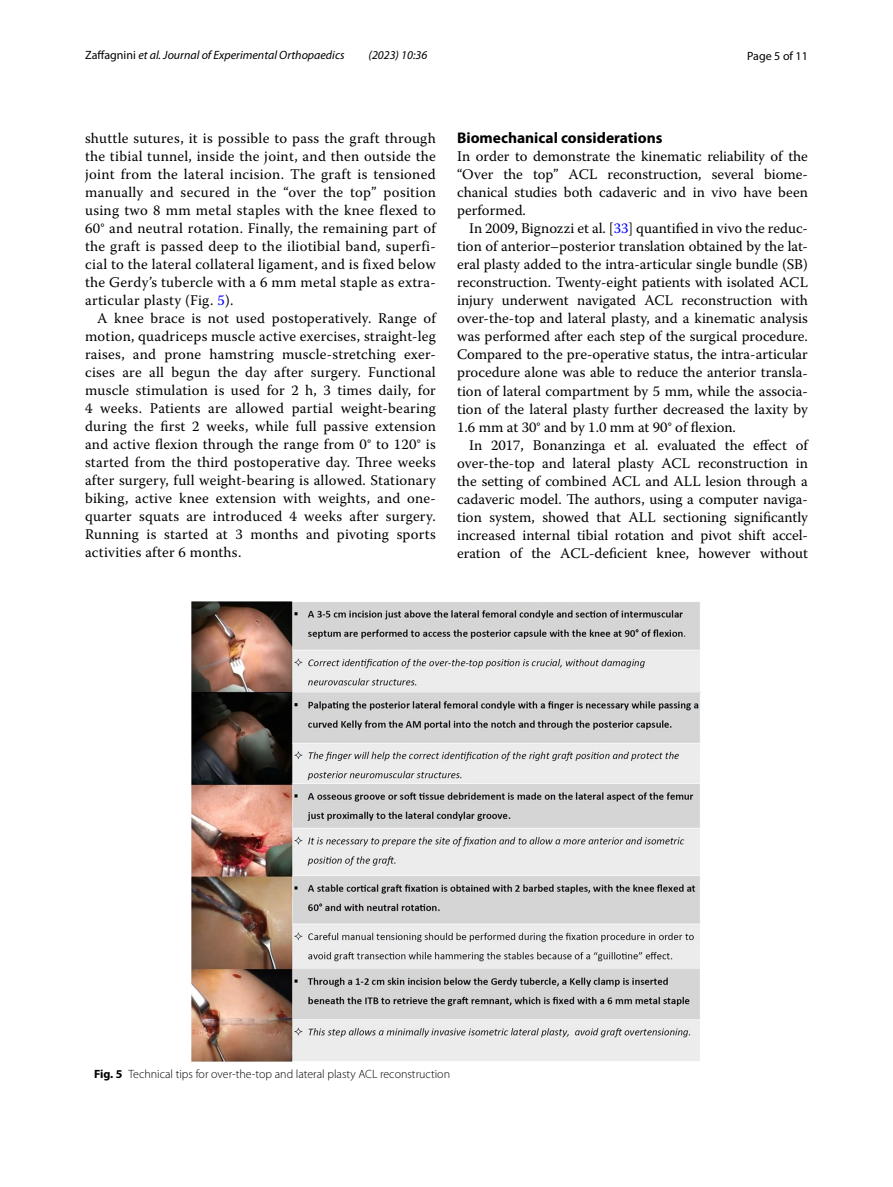
<style>
.page{position:relative;width:893px;height:1187px;background:#fff}
.page>*{position:absolute;margin:0;border:0;box-sizing:border-box;transform-origin:0 0}
.t1{font:700 15.45px "Myriad Pro";color:#000}
.t2{font:14.7px/18px "Warnock Pro";letter-spacing:.005em;color:#000;text-align:justify}
.t3{font:300 12px "Myriad Pro";color:#000}
.t4{font:italic 12px "Myriad Pro";color:#000}
.t5{font:12px "Myriad Pro";color:#000}
.s1{font-style:normal}
.s2{color:#00f}
.s3{font-weight:700}
</style>
<div class="page">
<img style="left:191px;top:601px;width:511px;height:461px">
<p class="t4" style="left:85px;top:48px;width:261px"><span class="s1">Zaffagnini</span> et al. Journal of Experimental Orthopaedics</p>
<p class="t4" style="left:369px;top:48px;width:60px">(2023) 10:36</p>
<p class="t5" style="left:747px;top:48px;width:62px">Page 5 of 11</p>
<p class="t2" style="left:85px;top:128px;width:352px">shuttle sutures, it is possible to pass the graft through the tibial tunnel, inside the joint, and then outside the joint from the lateral incision. The graft is tensioned manually and secured in the “over the top” position using two 8 mm metal staples with the knee flexed to 60° and neutral rotation. Finally, the remaining part of the graft is passed deep to the iliotibial band, superfi&shy;cial to the lateral collateral ligament, and is fixed below the Gerdy’s tubercle with a 6 mm metal staple as extra&shy;articular plasty (Fig. <span class="s2">5</span>).</p>
<p class="t2" style="left:85px;top:308px;width:352px;text-indent:12px">A knee brace is not used postoperatively. Range of motion, quadriceps muscle active exercises, straight-leg raises, and prone hamstring muscle-stretching exer&shy;cises are all begun the day after surgery. Functional muscle stimulation is used for 2 h, 3 times daily, for 4 weeks. Patients are allowed partial weight-bearing during the first 2 weeks, while full passive extension and active flexion through the range from 0° to 120° is started from the third postoperative day. Three weeks after surgery, full weight-bearing is allowed. Stationary biking, active knee extension with weights, and one&shy;quarter squats are introduced 4 weeks after surgery.<br>Running is started at 3 months and pivoting sports activities after 6 months.</p>
<p class="t1" style="left:457px;top:128px;width:207px">Biomechanical considerations</p>
<p class="t2" style="left:457px;top:147px;width:352px">In order to demonstrate the kinematic reliability of the “Over the top” ACL reconstruction, several biome&shy;chanical studies both cadaveric and in vivo have been performed.</p>
<p class="t2" style="left:457px;top:219px;width:352px;text-indent:12px">In 2009, Bignozzi et al. [<span class="s2">33</span>] quantified in vivo the reduc&shy;tion of anterior–posterior translation obtained by the lat&shy;eral plasty added to the intra-articular single bundle (SB) reconstruction. Twenty-eight patients with isolated ACL injury underwent navigated ACL reconstruction with over-the-top and lateral plasty, and a kinematic analysis was performed after each step of the surgical procedure.<br>Compared to the pre-operative status, the intra-articular procedure alone was able to reduce the anterior transla&shy;tion of lateral compartment by 5 mm, while the associa&shy;tion of the lateral plasty further decreased the laxity by 1.6 mm at 30° and by 1.0 mm at 90° of flexion.</p>
<p class="t2" style="left:457px;top:435px;width:352px;text-indent:12px">In 2017, Bonanzinga et al. evaluated the effect of over-the-top and lateral plasty ACL reconstruction in the setting of combined ACL and ALL lesion through a cadaveric model. The authors, using a computer naviga&shy;tion system, showed that ALL sectioning significantly increased internal tibial rotation and pivot shift accel&shy;eration of the ACL-deficient knee, however without</p>
<p class="t3" style="left:94px;top:1067px;width:358px"><span class="s3">Fig. 5</span> Technical tips for over-the-top and lateral plasty ACL reconstruction</p>
</div>
